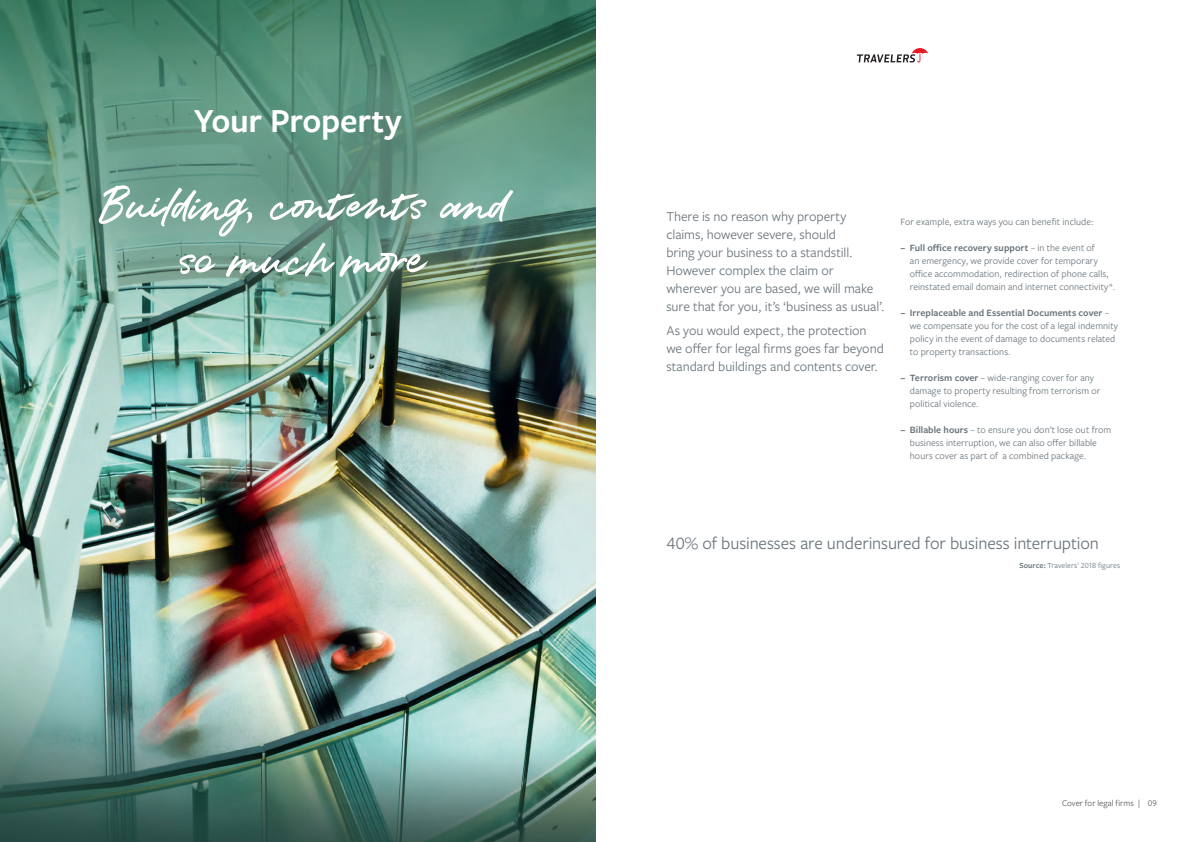
<style>
.page{position:relative;width:1191px;height:842px;background:#fff}
.page>*{position:absolute;margin:0;border:0;box-sizing:border-box;transform-origin:0 0}
.t1{font:55px/55px "Batterson";letter-spacing:.01em;color:#fff;text-align:center}
.t2{font:600 35px "Freight Sans Pro";letter-spacing:-.01em;color:#fff}
.t3{font:18px "Freight Sans Pro";letter-spacing:-.005em;color:#6a747b}
.t4{font:14px/18px "Freight Sans Pro";letter-spacing:-.005em;color:#6a747b}
.t5{font:10px/13px "Freight Sans Pro";letter-spacing:.005em;color:#6a747b}
.t6{font:9px "Freight Sans Pro";color:#57585a}
.t7{font:8px "Freight Sans Pro";letter-spacing:.01em;color:#6a747b}
.s1{font-weight:600}
</style>
<div class="page">
<svg style="left:857px;top:48px;width:71px;height:14px"></svg>
<img style="left:0;top:0;width:595px;height:842px">
<h2 class="t2" style="left:194px;top:97px;width:209px">Your Property</h2>
<h1 class="t1" style="left:93px;top:170px;width:412px">Building, contents and so much more</h1>
<h3 class="t4" style="left:666px;top:207px;width:220px">There is no reason why property claims, however severe, should<br>bring your business to a standstill.<br>However complex the claim or wherever you are based, we will make sure that for you, it’s ‘business as usual’.</h3>
<h3 class="t4" style="left:666px;top:321px;width:219px">As you would expect, the protection we offer for legal firms goes far beyond standard buildings and contents cover.</h3>
<p class="t5" style="left:900px;top:215px;width:195px">For example, extra ways you can benefit include:</p>
<p class="t5" style="left:910px;top:241px;width:207px;text-indent:-10px"><span class="s1">− Full office recovery support</span> – in the event of<br>an emergency, we provide cover for temporary office accommodation, redirection of phone calls, reinstated email domain and internet connectivity*.</p>
<p class="t5" style="left:910px;top:306px;width:210px;text-indent:-10px"><span class="s1">− Irreplaceable and Essential Documents cover</span> – we compensate you for the cost of a legal indemnity policy in the event of damage to documents related to property transactions.</p>
<p class="t5" style="left:910px;top:371px;width:192px;text-indent:-10px"><span class="s1">− Terrorism cover</span> – wide-ranging cover for any damage to property resulting from terrorism or political violence.</p>
<p class="t5" style="left:910px;top:423px;width:203px;text-indent:-10px"><span class="s1">− Billable hours</span> – to ensure you don’t lose out from business interruption, we can also offer billable hours cover as part of a combined package.</p>
<h3 class="t3" style="left:666px;top:531px;width:434px">40% of businesses are underinsured for business interruption</h3>
<p class="t7" style="left:1019px;top:560px;width:102px"><span class="s1">Source:</span> Travelers’ 2018 figures</p>
<p class="t6" style="left:1062px;top:797px;width:96px">Cover for legal firms | 09</p>
</div>
